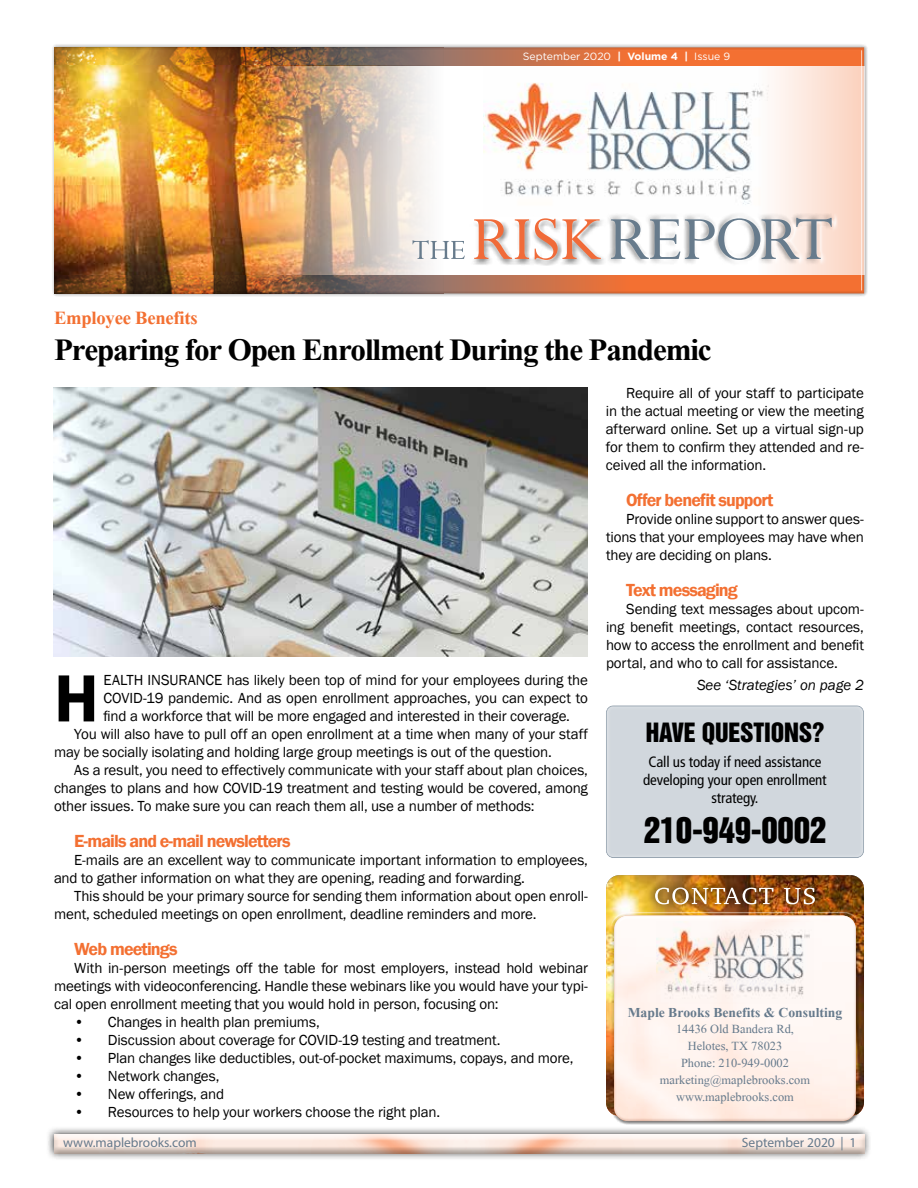
<style>
.page{position:relative;width:918px;height:1188px;background:#fff}
.page>*{position:absolute;margin:0;border:0;box-sizing:border-box;transform-origin:0 0}
.t1{font:600 69px "Franklin Gothic";color:#000}
.t2{font:700 37.5px "Shonar Bangla";letter-spacing:-.03em;color:#000}
.t3{font:32.85px "Helvetica Inserat";letter-spacing:-.01em;color:#000}
.t4{font:24.45px "Helvetica Inserat";letter-spacing:-.01em;color:#000}
.t5{font:700 22.5px "Shonar Bangla";letter-spacing:-.01em;color:#f37032}
.t6{font:600 18px "Franklin Gothic";letter-spacing:-.05em;color:#f37032}
.t7{font:700 16.5px "Shonar Bangla";color:#667a8c}
.t8{font:15px/18px "Franklin Gothic";letter-spacing:-.01em;color:#000;text-align:justify}
.t9{font:15px/17px "Shonar Bangla";color:#667a8c;text-align:center}
.t10{font:condensed 15px/18px "Frutiger LT";letter-spacing:-.01em;color:#000;text-align:center}
.t11{font:italic 15px "Franklin Gothic";color:#000}
.t12{font:13.5px "Myriad Pro";color:#667a8c}
.t13{font:10.5px "Gotham";color:#fff}
.s1{font-weight:700}
</style>
<div class="page">
<div style="left:50px;top:44px;width:817px;height:254px;background:#000;opacity:.75"></div>
<svg style="left:444px;top:66px;width:420px;height:209px"></svg>
<img style="left:54px;top:66px;width:390px;height:209px">
<div style="left:618px;top:212px;width:220px;height:54px;background:#fff;opacity:.75"></div>
<div style="left:605px;top:212px;width:228px;height:54px;background:#000;opacity:.75"></div>
<svg style="left:611px;top:218px;width:221px;height:42px"></svg>
<svg style="left:413px;top:240px;width:52px;height:19px"></svg>
<div style="left:468px;top:212px;width:138px;height:51px;background:#fff"></div>
<div style="left:470px;top:216px;width:137px;height:50px;background:#000;opacity:.75"></div>
<svg style="left:535px;top:218px;width:66px;height:42px"></svg>
<svg style="left:474px;top:219px;width:55px;height:40px"></svg>
<img style="left:484px;top:67px;width:286px;height:150px">
<div style="left:46px;top:1126px;width:826px;height:35px;background:#000;opacity:.75"></div>
<div style="left:51px;top:1134px;width:813px;height:7px;background:#fff;opacity:.75"></div>
<div style="left:51px;top:1136px;width:813px;height:19px;background:#7f7d79;opacity:.75"></div>
<img style="left:606px;top:875px;width:258px;height:238px">
<div style="left:611px;top:914px;width:248px;height:211px;background:#000;opacity:.75"></div>
<img style="left:656px;top:921px;width:158px;height:83px">
<img style="left:647px;top:880px;width:176px;height:32px">
<img style="left:655px;top:888px;width:160px;height:16px">
<img style="left:54px;top:387px;width:534px;height:270px">
<div style="left:604px;top:703px;width:262px;height:156px;background:#d1d7dd"></div>
<p class="t13" style="left:523px;top:50px;width:209px">September 2020 <span class="s1">| Volume 4 |</span> Issue 9</p>
<h3 class="t5" style="left:54px;top:306px;width:145px">Employee Benefits</h3>
<h2 class="t2" style="left:54px;top:329px;width:659px">Preparing for Open Enrollment During the Pandemic</h2>
<h1 class="t1" style="left:54px;top:656px;width:46px">H</h1>
<p class="t8" style="left:104px;top:672px;width:486px">EALTH INSURANCE has likely been top of mind for your employees during the</p>
<p class="t8" style="left:104px;top:690px;width:486px">COVID-19 pandemic. And as open enrollment approaches, you can expect to</p>
<p class="t8" style="left:104px;top:708px;width:468px">find a workforce that will be more engaged and interested in their coverage.</p>
<p class="t8" style="left:74px;top:726px;width:515px">You will also have to pull off an open enrollment at a time when many of your staff</p>
<p class="t8" style="left:54px;top:744px;width:499px">may be socially isolating and holding large group meetings is out of the question.</p>
<p class="t8" style="left:74px;top:762px;width:515px">As a result, you need to effectively communicate with your staff about plan choices,</p>
<p class="t8" style="left:54px;top:780px;width:536px">changes to plans and how COVID-19 treatment and testing would be covered, among</p>
<p class="t8" style="left:54px;top:798px;width:482px">other issues. To make sure you can reach them all, use a number of methods:</p>
<p class="t6" style="left:74px;top:830px;width:218px">E-mails and e-mail newsletters</p>
<p class="t8" style="left:54px;top:852px;width:536px;text-indent:20px">E-mails are an excellent way to communicate important information to employees, and to gather information on what they are opening, reading and forwarding.</p>
<p class="t8" style="left:54px;top:888px;width:535px;text-indent:20px">This should be your primary source for sending them information about open enroll&shy;ment, scheduled meetings on open enrollment, deadline reminders and more.</p>
<p class="t6" style="left:74px;top:938px;width:105px">Web meetings</p>
<p class="t8" style="left:54px;top:960px;width:536px;text-indent:20px">With in-person meetings off the table for most employers, instead hold webinar meetings with videoconferencing. Handle these webinars like you would have your typi&shy;cal open enrollment meeting that you would hold in person, focusing on:</p>
<p class="t8" style="left:74px;top:1014px;width:247px">• Changes in health plan premiums,</p>
<p class="t8" style="left:74px;top:1032px;width:428px">• Discussion about coverage for COVID-19 testing and treatment.</p>
<p class="t8" style="left:74px;top:1050px;width:501px">• Plan changes like deductibles, out-of-pocket maximums, copays, and more,</p>
<p class="t8" style="left:74px;top:1068px;width:147px">• Network changes,</p>
<p class="t8" style="left:74px;top:1086px;width:152px">• New offerings, and</p>
<p class="t8" style="left:74px;top:1104px;width:367px">• Resources to help your workers choose the right plan.</p>
<p class="t8" style="left:606px;top:384px;width:260px;text-indent:20px">Require all of your staff to participate in the actual meeting or view the meeting afterward online. Set up a virtual sign-up for them to confirm they attended and re&shy;ceived all the information.</p>
<p class="t6" style="left:626px;top:489px;width:149px">Offer benefit support</p>
<p class="t8" style="left:606px;top:510px;width:260px;text-indent:20px">Provide online support to answer ques&shy;tions that your employees may have when they are deciding on plans.</p>
<p class="t6" style="left:626px;top:579px;width:113px">Text messaging</p>
<p class="t8" style="left:606px;top:600px;width:260px;text-indent:20px">Sending text messages about upcom&shy;ing benefit meetings, contact resources, how to access the enrollment and benefit portal, and who to call for assistance.</p>
<p class="t11" style="left:697px;top:676px;width:168px">See ‘Strategies’ on page 2</p>
<h3 class="t4" style="left:646px;top:718px;width:180px">HAVE QUESTIONS?</h3>
<p class="t10" style="left:643px;top:753px;width:185px">Call us today if need assistance developing your open enrollment strategy.</p>
<h3 class="t3" style="left:644px;top:811px;width:184px">210-949-0002</h3>
<p class="t7" style="left:628px;top:1003px;width:216px">Maple Brooks Benefits &amp; Consulting</p>
<p class="t9" style="left:660px;top:1023px;width:152px">14436 Old Bandera Rd,<br>Helotes, TX 78023<br>Phone: 210-949-0002 marketing@maplebrooks.com www.maplebrooks.com</p>
<p class="t12" style="left:63px;top:1134px;width:135px">www.maplebrooks.com</p>
<p class="t12" style="left:742px;top:1134px;width:116px">September 2020 | 1</p>
</div>
